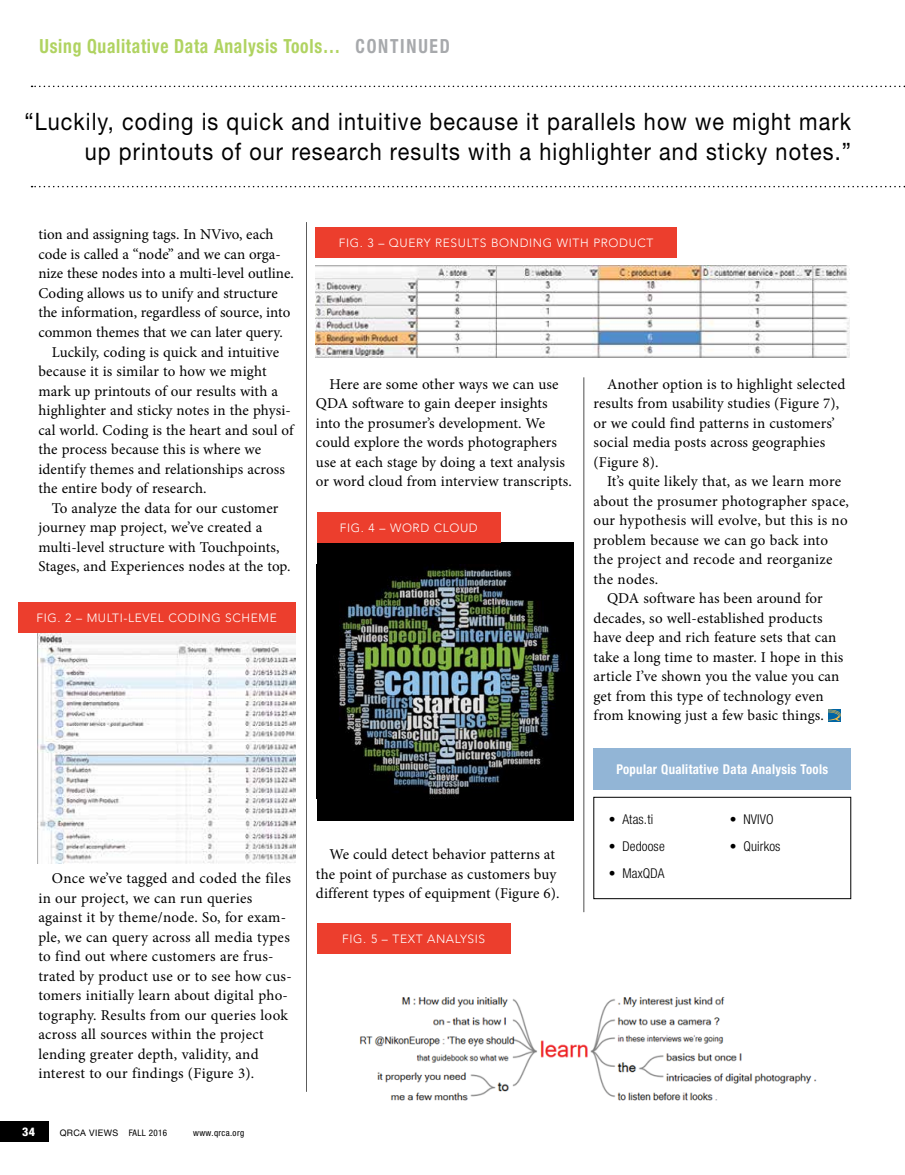
<style>
.page{position:relative;width:905px;height:1175px;background:#fff}
.page>*{position:absolute;margin:0;border:0;box-sizing:border-box;transform-origin:0 0}
.t1{font:24px/30px "Helvetica Neue LT Std";letter-spacing:.05em;color:#000;text-align:right;scale:.9 1}
.t2{font:700 condensed 19.5px "Helvetica Neue LT Std";letter-spacing:.04em;color:#b0d361;scale:.9 1}
.t3{font:15px/19.5px "Minion Pro";letter-spacing:.01em;color:#000}
.t4{font:300 condensed 13.5px "Helvetica Neue LT Std";letter-spacing:.01em;color:#000}
.t5{font:700 condensed 13.5px "Helvetica Neue LT Std";letter-spacing:.025em;color:#fff;scale:.95 1}
.t6{font:300 12px "Avenir";letter-spacing:.05em;color:#fff}
.t7{font:800 condensed 12px "Helvetica Neue LT Std";color:#fff}
.t8{font:9px "Helvetica Neue LT Std";letter-spacing:.04em;color:#000}
.t9{font:condensed 9px "Helvetica Neue LT Std";letter-spacing:.04em;color:#000}
.s1{color:#a7a9ac}
.s2{font-stretch:condensed}
</style>
<div class="page">
<div style="left:0;top:1120px;width:49px;height:21px;background:#000"></div>
<svg style="left:840px;top:709px;width:1px;height:12px"></svg>
<svg style="left:828px;top:709px;width:12px;height:12px"></svg>
<hr style="left:306px;top:222px;width:1px;height:869px;background:#000">
<hr style="left:583px;top:377px;width:1px;height:535px;background:#000">
<svg style="left:32px;top:86px;width:873px;height:1px"></svg>
<svg style="left:32px;top:186px;width:873px;height:1px"></svg>
<img style="left:316px;top:265px;width:533px;height:92px">
<img style="left:317px;top:953px;width:500px;height:148px">
<img style="left:38px;top:632px;width:258px;height:231px">
<div style="left:18px;top:602px;width:278px;height:30px;background:#ec3e2d"></div>
<div style="left:315px;top:227px;width:362px;height:30px;background:#ec3e2d"></div>
<div style="left:317px;top:923px;width:193px;height:30px;background:#ec3e2d"></div>
<div style="left:317px;top:542px;width:256px;height:278px;background:#000"></div>
<img style="left:338px;top:566px;width:222px;height:230px">
<div style="left:317px;top:512px;width:184px;height:30px;background:#ec3e2d"></div>
<div style="left:593px;top:748px;width:257px;height:41px;background:#92b5d6"></div>
<div style="left:593px;top:797px;width:257px;height:101px;border:1px solid #000"></div>
<h2 class="t2" style="left:40px;top:35px;width:457px">Using Qualitative Data Analysis Tools… <span class="s1">CONTINUED</span></h2>
<h1 class="t1" style="left:24px;top:106px;width:919px">“Luckily, coding is quick and intuitive because it parallels how we might mark up printouts of our research results with a highlighter and sticky notes.”</h1>
<p class="t3" style="left:38px;top:225px;width:237px">tion and assigning tags. In NVivo, each</p>
<p class="t3" style="left:38px;top:244px;width:244px">code is called a “node” and we can orga-</p>
<p class="t3" style="left:38px;top:264px;width:257px">nize these nodes into a multi-level outline.</p>
<p class="t3" style="left:38px;top:283px;width:241px">Coding allows us to unify and structure</p>
<p class="t3" style="left:38px;top:303px;width:253px">the information, regardless of source, into</p>
<p class="t3" style="left:38px;top:322px;width:246px">common themes that we can later query.</p>
<p class="t3" style="left:52px;top:342px;width:229px">Luckily, coding is quick and intuitive</p>
<p class="t3" style="left:38px;top:361px;width:230px">because it is similar to how we might</p>
<p class="t3" style="left:38px;top:381px;width:241px">mark up printouts of our results with a</p>
<p class="t3" style="left:38px;top:400px;width:254px">highlighter and sticky notes in the physi-</p>
<p class="t3" style="left:38px;top:420px;width:257px">cal world. Coding is the heart and soul of</p>
<p class="t3" style="left:38px;top:439px;width:224px">the process because this is where we</p>
<p class="t3" style="left:38px;top:459px;width:248px">identify themes and relationships across</p>
<p class="t3" style="left:38px;top:478px;width:170px">the entire body of research.</p>
<p class="t3" style="left:52px;top:498px;width:228px">To analyze the data for our customer</p>
<p class="t3" style="left:38px;top:517px;width:225px">journey map project, we’ve created a</p>
<p class="t3" style="left:38px;top:537px;width:243px">multi-level structure with Touchpoints,</p>
<p class="t3" style="left:38px;top:556px;width:254px">Stages, and Experiences nodes at the top.</p>
<p class="t6" style="left:36px;top:610px;width:242px">FIG. 2 – MULTI-LEVEL CODI NG SCHEME</p>
<p class="t3" style="left:38px;top:868px;width:255px;text-indent:14px">Once we’ve tagged and coded the files in our project, we can run queries against it by theme/node. So, for exam&shy;ple, we can query across all media types to find out where customers are frus&shy;trated by product use or to see how cus&shy;tomers initially learn about digital pho&shy;tography. Results from our queries look across all sources within the project lending greater depth, validity, and interest to our findings (Figure 3).</p>
<p class="t7" style="left:22px;top:1124px;width:14px">34</p>
<p class="t8" style="left:60px;top:1127px;width:109px">QRCA VIEWS <span class="s2">FALL 2016</span></p>
<p class="t9" style="left:193px;top:1127px;width:52px">www.qrca.org</p>
<p class="t6" style="left:339px;top:235px;width:316px">FIG. 3 – QUERY RESULTS BONDI NG WITH PRODUCT</p>
<p class="t3" style="left:316px;top:374px;width:257px;text-indent:14px">Here are some other ways we can use QDA software to gain deeper insights into the prosumer’s development. We could explore the words photographers use at each stage by doing a text analysis or word cloud from interview transcripts.</p>
<p class="t6" style="left:340px;top:520px;width:61px">FIG. 4 – WORD</p>
<p class="t6" style="left:434px;top:520px;width:19px">CLOUD</p>
<p class="t3" style="left:316px;top:844px;width:245px;text-align:center">We could detect behavior patterns at the point of purchase as customers buy different types of equipment (Figure 6).</p>
<p class="t6" style="left:342px;top:931px;width:94px">FIG. 5 – TEXT ANALYS</p>
<p class="t6" style="left:475px;top:931px;width:11px">IS</p>
<p class="t3" style="left:593px;top:374px;width:253px;text-indent:14px">Another option is to highlight selected results from usability studies (Figure 7), or we could find patterns in customers’ social media posts across geographies (Figure 8).</p>
<p class="t3" style="left:607px;top:472px;width:235px">It’s quite likely that, as we learn more</p>
<p class="t3" style="left:593px;top:491px;width:257px">about the prosumer photographer space,</p>
<p class="t3" style="left:593px;top:511px;width:255px">our hypothesis will evolve, but this is no</p>
<p class="t3" style="left:593px;top:530px;width:236px">problem because we can go back into</p>
<p class="t3" style="left:593px;top:550px;width:240px">the project and recode and reorganize</p>
<p class="t3" style="left:593px;top:569px;width:66px">the nodes.</p>
<p class="t3" style="left:607px;top:589px;width:217px">QDA software has been around for</p>
<p class="t3" style="left:593px;top:608px;width:231px">decades, so well-established products</p>
<p class="t3" style="left:593px;top:628px;width:244px">have deep and rich feature sets that can</p>
<p class="t3" style="left:593px;top:647px;width:251px">take a long time to master. I hope in this</p>
<p class="t3" style="left:593px;top:667px;width:247px">article I’ve shown you the value you can</p>
<p class="t3" style="left:593px;top:686px;width:231px">get from this type of technology even</p>
<p class="t3" style="left:593px;top:706px;width:232px">from knowing just a few basic things.</p>
<p class="t5" style="left:616px;top:760px;width:224px">Popular Qualitative Data Analysis Tools</p>
<p class="t4" style="left:609px;top:811px;width:46px">• Atas.ti</p>
<p class="t4" style="left:609px;top:838px;width:57px">• Dedoose</p>
<p class="t4" style="left:609px;top:865px;width:57px">• MaxQDA</p>
<p class="t4" style="left:730px;top:811px;width:45px">• NVIVO</p>
<p class="t4" style="left:730px;top:838px;width:52px">• Quirkos</p>
</div>
